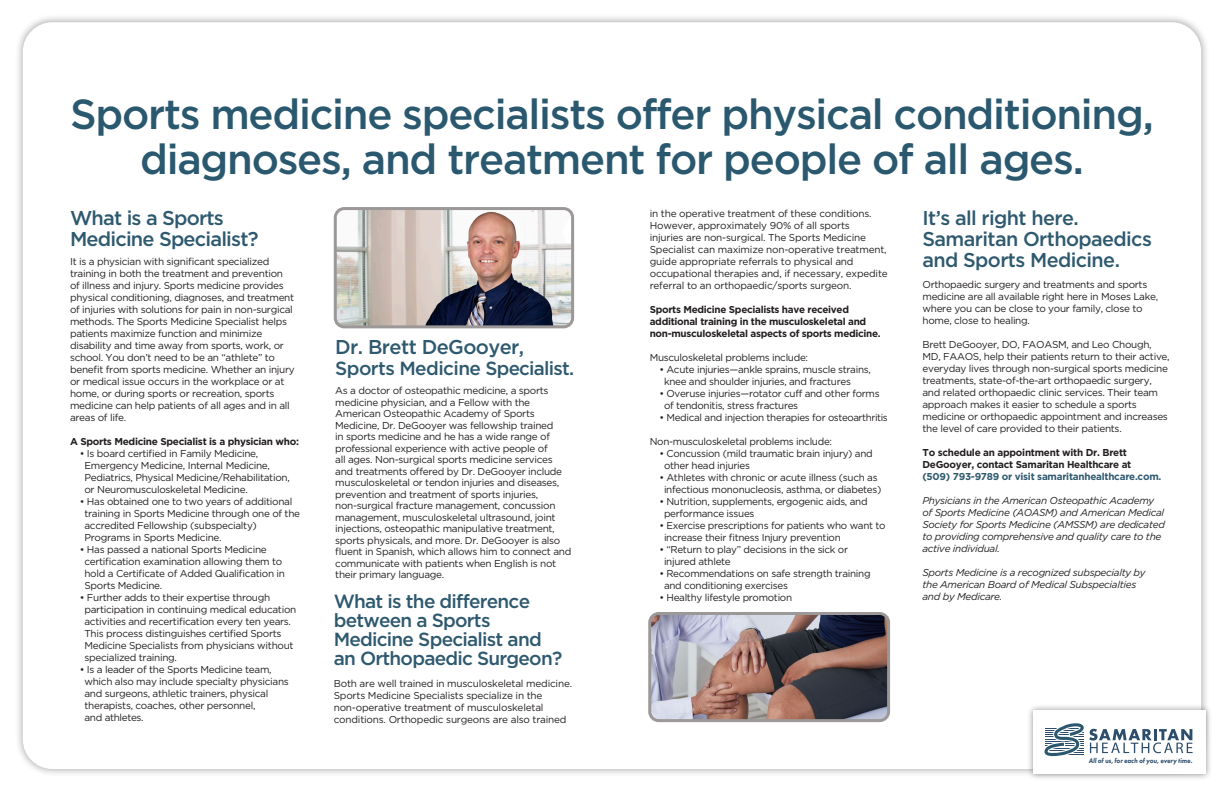
<style>
.page{position:relative;width:1224px;height:792px;background:#fff}
.page>*{position:absolute;margin:0;border:0;box-sizing:border-box;transform-origin:0 0}
.t1{font:500 42px/45px "Gotham";letter-spacing:-.03em;color:#2a586e;text-align:center}
.t2{font:500 20px/21px "Gotham";letter-spacing:-.03em;color:#2e596f}
.t3{font:500 19px/19px "Gotham";letter-spacing:-.04em;color:#2e596f}
.t4{font:10px/12px "Gotham";letter-spacing:-.03em;color:#231f20}
.t5{font:italic 10px/12px "Gotham";letter-spacing:-.03em;color:#231f20}
.t6{font:700 10px/12px "Gotham";letter-spacing:-.03em;color:#231f20}
.t7{font:700 10px "Gotham";letter-spacing:-.025em;color:#2e596f}
.t8{font:italic 800 7px "Futura PT";color:#2d4d6c;scale:.89 1}
</style>
<div class="page">
<div style="left:15px;top:14px;width:1194px;height:763px;background:#231f20;opacity:.4"></div>
<div style="left:23px;top:22px;width:1178px;height:747px;background:#fff;border-radius:29px"></div>
<img style="left:338px;top:211px;width:232px;height:113px">
<div style="left:334px;top:207px;width:240px;height:121px;border:3px solid #9c9897;border-radius:9px"></div>
<div style="left:1026px;top:703px;width:187px;height:78px;background:#231f20;opacity:.5"></div>
<div style="left:1033px;top:710px;width:173px;height:64px;background:#fff"></div>
<svg style="left:1044px;top:723px;width:149px;height:34px"></svg>
<img style="left:652px;top:616px;width:234px;height:102px">
<div style="left:648px;top:612px;width:242px;height:110px;border:3px solid #9c9897;border-radius:9px"></div>
<h1 class="t1" style="left:70px;top:90px;width:1085px">Sports medicine specialists offer physical conditioning, diagnoses, and treatment for people of all ages.</h1>
<p class="t4" style="left:650px;top:207px;width:240px">in the operative treatment of these conditions.<br>However, approximately 90% of all sports<br>injuries are non-surgical. The Sports Medicine Specialist can maximize non-operative treatment, guide appropriate referrals to physical and occupational therapies and, if necessary, expedite referral to an orthopaedic/sports surgeon.</p>
<p class="t6" style="left:650px;top:303px;width:232px">Sports Medicine Specialists have received additional training in the musculoskeletal and non-musculoskeletal aspects of sports medicine.</p>
<p class="t4" style="left:650px;top:351px;width:160px">Musculoskeletal problems include:</p>
<p class="t4" style="left:664px;top:363px;width:208px;text-indent:-5px">• Acute injuries—ankle sprains, muscle strains, knee and shoulder injuries, and fractures</p>
<p class="t4" style="left:664px;top:387px;width:217px;text-indent:-5px">• Overuse injuries—rotator cuff and other forms of tendonitis, stress fractures</p>
<p class="t4" style="left:659px;top:411px;width:230px">• Medical and injection therapies for osteoarthritis</p>
<p class="t4" style="left:650px;top:435px;width:184px">Non-musculoskeletal problems include:</p>
<p class="t4" style="left:664px;top:447px;width:210px;text-indent:-5px">• Concussion (mild traumatic brain injury) and other head injuries</p>
<p class="t4" style="left:659px;top:471px;width:224px;text-align:center">• Athletes with chronic or acute illness (such as infectious mononucleosis, asthma, or diabetes)</p>
<p class="t4" style="left:664px;top:495px;width:205px;text-indent:-5px">• Nutrition, supplements, ergogenic aids, and performance issues</p>
<p class="t4" style="left:664px;top:519px;width:223px;text-indent:-5px">• Exercise prescriptions for patients who want to increase their fitness Injury prevention</p>
<p class="t4" style="left:664px;top:543px;width:186px;text-indent:-5px">• “Return to play” decisions in the sick or injured athlete</p>
<p class="t4" style="left:664px;top:567px;width:208px;text-indent:-5px">• Recommendations on safe strength training and conditioning exercises</p>
<p class="t4" style="left:659px;top:591px;width:134px">• Healthy lifestyle promotion</p>
<h2 class="t2" style="left:70px;top:207px;width:190px">What is a Sports<br>Medicine Specialist?</h2>
<h2 class="t2" style="left:922px;top:207px;width:231px">It’s all right here.<br>Samaritan Orthopaedics</h2>
<p class="t4" style="left:70px;top:255px;width:201px">It is a physician with significant specialized</p>
<h2 class="t2" style="left:922px;top:249px;width:199px">and Sports Medicine.</h2>
<p class="t4" style="left:70px;top:267px;width:226px">training in both the treatment and prevention of illness and injury. Sports medicine provides physical conditioning, diagnoses, and treatment of injuries with solutions for pain in non-surgical methods. The Sports Medicine Specialist helps patients maximize function and minimize disability and time away from sports, work, or school. You don’t need to be an “athlete” to benefit from sports medicine. Whether an injury or medical issue occurs in the workplace or at home, or during sports or recreation, sports medicine can help patients of all ages and in all areas of life.</p>
<p class="t6" style="left:70px;top:435px;width:231px">A Sports Medicine Specialist is a physician who:</p>
<p class="t4" style="left:84px;top:447px;width:207px;text-indent:-5px">• Is board certified in Family Medicine, Emergency Medicine, Internal Medicine, Pediatrics, Physical Medicine/Rehabilitation, or Neuromusculoskeletal Medicine.</p>
<p class="t4" style="left:84px;top:495px;width:217px;text-indent:-5px">• Has obtained one to two years of additional training in Sports Medicine through one of the accredited Fellowship (subspecialty)<br>Programs in Sports Medicine.</p>
<p class="t4" style="left:84px;top:543px;width:202px;text-indent:-5px">• Has passed a national Sports Medicine certification examination allowing them to hold a Certificate of Added Qualification in Sports Medicine.</p>
<p class="t4" style="left:84px;top:591px;width:213px;text-indent:-5px">• Further adds to their expertise through participation in continuing medical education activities and recertification every ten years.<br>This process distinguishes certified Sports Medicine Specialists from physicians without specialized training.</p>
<p class="t4" style="left:84px;top:663px;width:206px;text-indent:-5px">• Is a leader of the Sports Medicine team, which also may include specialty physicians and surgeons, athletic trainers, physical therapists, coaches, other personnel,<br>and athletes.</p>
<p class="t4" style="left:922px;top:278px;width:237px">Orthopaedic surgery and treatments and sports medicine are all available right here in Moses Lake, where you can be close to your family, close to home, close to healing.</p>
<p class="t4" style="left:922px;top:338px;width:249px">Brett DeGooyer, DO, FAOASM, and Leo Chough, MD, FAAOS, help their patients return to their active, everyday lives through non-surgical sports medicine treatments, state-of-the-art orthopaedic surgery, and related orthopaedic clinic services. Their team approach makes it easier to schedule a sports medicine or orthopaedic appointment and increases the level of care provided to their patients.</p>
<p class="t6" style="left:922px;top:446px;width:210px">To schedule an appointment with Dr. Brett<br>DeGooyer, contact Samaritan Healthcare at</p>
<p class="t7" style="left:922px;top:470px;width:240px">(509) 793-9789 or visit samaritanhealthcare.com.</p>
<p class="t5" style="left:922px;top:494px;width:244px">Physicians in the American Osteopathic Academy of Sports Medicine (AOASM) and American Medical Society for Sports Medicine (AMSSM) are dedicated to providing comprehensive and quality care to the active individual.</p>
<p class="t5" style="left:922px;top:566px;width:225px">Sports Medicine is a recognized subspecialty by the American Board of Medical Subspecialties and by Medicare.</p>
<h2 class="t2" style="left:335px;top:336px;width:190px">Dr. Brett DeGooyer,</h2>
<h3 class="t3" style="left:335px;top:359px;width:240px">Sports Medicine Specialist.</h3>
<p class="t4" style="left:335px;top:385px;width:238px;line-height:11.5px">As a doctor of osteopathic medicine, a sports medicine physician, and a Fellow with the American Osteopathic Academy of Sports Medicine, Dr. DeGooyer was fellowship trained<br>in sports medicine and he has a wide range of professional experience with active people of<br>all ages. Non-surgical sports medicine services and treatments offered by Dr. DeGooyer include musculoskeletal or tendon injuries and diseases, prevention and treatment of sports injuries, non-surgical fracture management, concussion management, musculoskeletal ultrasound, joint injections, osteopathic manipulative treatment, sports physicals, and more. Dr. DeGooyer is also fluent in Spanish, which allows him to connect and communicate with patients when English is not their primary language.</p>
<h3 class="t3" style="left:334px;top:591px;width:230px">What is the difference between a Sports<br>Medicine Specialist and an Orthopaedic Surgeon?</h3>
<p class="t4" style="left:334px;top:677px;width:240px">Both are well trained in musculoskeletal medicine.<br>Sports Medicine Specialists specialize in the non-operative treatment of musculoskeletal conditions. Orthopedic surgeons are also trained</p>
<p class="t8" style="left:1089px;top:756px;width:118px">All of us, for each of you, every time.</p>
</div>
